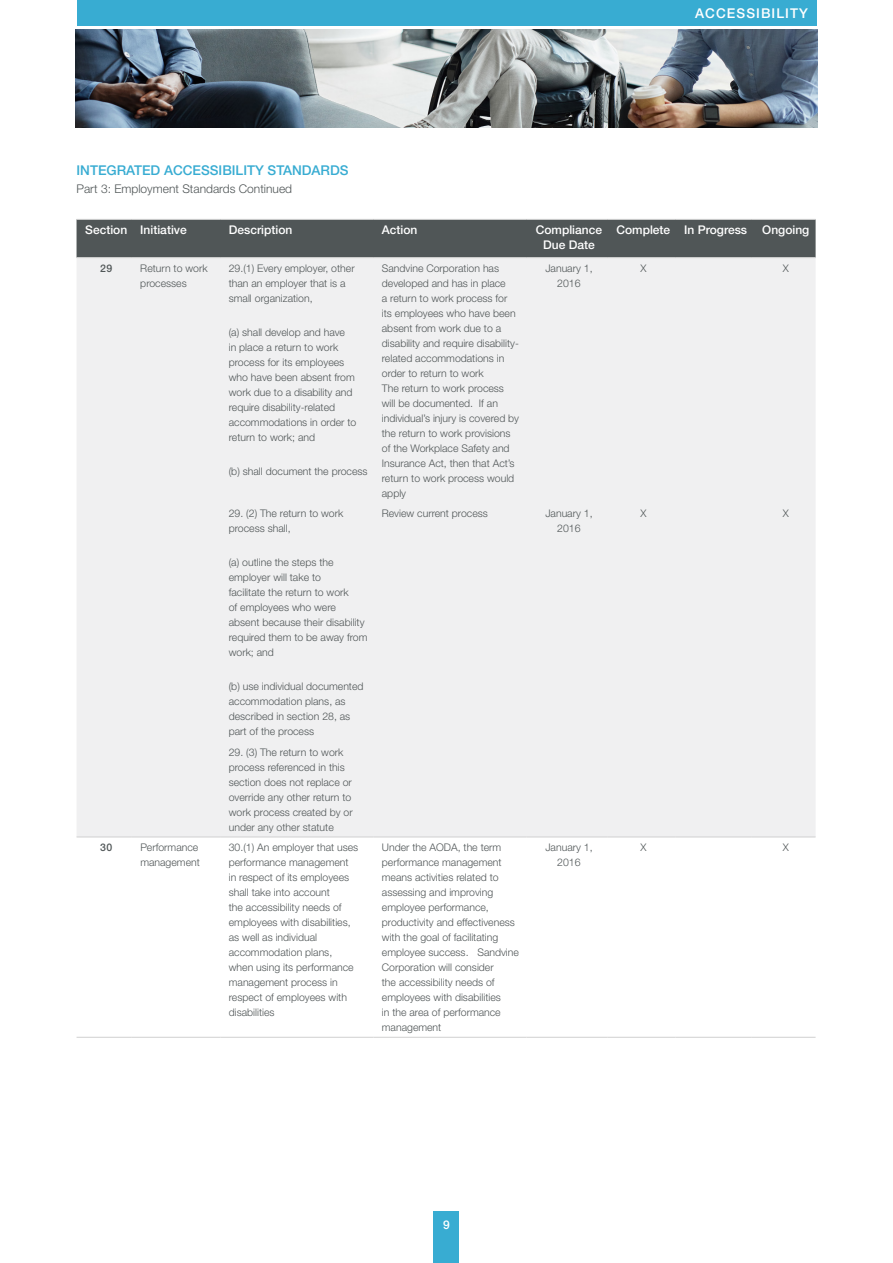
<style>
.page{position:relative;width:893px;height:1263px;background:#fff}
.page>*{position:absolute;margin:0;border:0;box-sizing:border-box;transform-origin:0 0}
.t1{font:500 13.5px "Helvetica Neue LT Pro";color:#38acd2}
.t2{font:500 13.5px "Helvetica Neue LT Pro";letter-spacing:.08em;color:#fff}
.t3{font:500 12px/15px "Helvetica Neue LT Pro";color:#fff;text-align:center}
.t4{font:300 12px "Helvetica Neue LT Pro";color:#505657}
.t5{font:300 10.5px/15px "Helvetica Neue LT Pro";color:#505657}
.t6{font:500 10.5px "Helvetica Neue LT Pro";color:#505657}
</style>
<div class="page">
<div style="left:77px;top:0;width:739px;height:26px;background:#38acd2"></div>
<div style="left:434px;top:1212px;width:25px;height:51px;background:#38acd2"></div>
<img style="left:76px;top:30px;width:741px;height:98px">
<div style="left:77px;top:220px;width:739px;height:37px;background:#505657"></div>
<div style="left:77px;top:258px;width:739px;height:579px;background:#f0f0f1"></div>
<svg style="left:77px;top:1036px;width:738px;height:1px"></svg>
<hr style="left:77px;top:219px;width:55px;height:1px;background:#d0d0d0">
<hr style="left:132px;top:219px;width:88px;height:1px;background:#d0d0d0">
<hr style="left:220px;top:219px;width:153px;height:1px;background:#d0d0d0">
<hr style="left:373px;top:219px;width:153px;height:1px;background:#d0d0d0">
<hr style="left:526px;top:219px;width:81px;height:1px;background:#d0d0d0">
<hr style="left:607px;top:219px;width:68px;height:1px;background:#d0d0d0">
<hr style="left:675px;top:219px;width:77px;height:1px;background:#d0d0d0">
<hr style="left:752px;top:219px;width:64px;height:1px;background:#d0d0d0">
<hr style="left:77px;top:257px;width:55px;height:1px;background:#d0d0d0">
<hr style="left:132px;top:257px;width:88px;height:1px;background:#d0d0d0">
<hr style="left:220px;top:257px;width:153px;height:1px;background:#d0d0d0">
<hr style="left:373px;top:257px;width:153px;height:1px;background:#d0d0d0">
<hr style="left:526px;top:257px;width:81px;height:1px;background:#d0d0d0">
<hr style="left:607px;top:257px;width:68px;height:1px;background:#d0d0d0">
<hr style="left:675px;top:257px;width:77px;height:1px;background:#d0d0d0">
<hr style="left:752px;top:257px;width:64px;height:1px;background:#d0d0d0">
<hr style="left:77px;top:837px;width:55px;height:1px;background:#d0d0d0">
<hr style="left:132px;top:837px;width:88px;height:1px;background:#d0d0d0">
<hr style="left:220px;top:837px;width:153px;height:1px;background:#d0d0d0">
<hr style="left:373px;top:837px;width:153px;height:1px;background:#d0d0d0">
<hr style="left:526px;top:837px;width:81px;height:1px;background:#d0d0d0">
<hr style="left:607px;top:837px;width:68px;height:1px;background:#d0d0d0">
<hr style="left:675px;top:837px;width:77px;height:1px;background:#d0d0d0">
<hr style="left:752px;top:837px;width:64px;height:1px;background:#d0d0d0">
<hr style="left:77px;top:1037px;width:55px;height:1px;background:#d0d0d0">
<hr style="left:132px;top:1037px;width:88px;height:1px;background:#d0d0d0">
<hr style="left:220px;top:1037px;width:153px;height:1px;background:#d0d0d0">
<hr style="left:373px;top:1037px;width:153px;height:1px;background:#d0d0d0">
<hr style="left:526px;top:1037px;width:81px;height:1px;background:#d0d0d0">
<hr style="left:607px;top:1037px;width:68px;height:1px;background:#d0d0d0">
<hr style="left:675px;top:1037px;width:77px;height:1px;background:#d0d0d0">
<hr style="left:752px;top:1037px;width:64px;height:1px;background:#d0d0d0">
<p class="t1" style="left:77px;top:163px;width:274px">INTEGRATED ACCESSIBILITY STANDARDS</p>
<p class="t4" style="left:77px;top:182px;width:217px">Part 3: Employment Standards Continued</p>
<p class="t2" style="left:695px;top:5px;width:104px">ACCESSIBILIT</p>
<p class="t2" style="left:713px;top:5px;width:96px">CASE STUDY</p>
<p class="t3" style="left:85px;top:222px;width:103px">Section Initiative</p>
<p class="t3" style="left:229px;top:222px;width:65px">Description</p>
<p class="t3" style="left:382px;top:222px;width:37px">Action</p>
<p class="t3" style="left:536px;top:222px;width:68px">Compliance<br>Due Date</p>
<p class="t3" style="left:616px;top:222px;width:132px">Complete In Progress</p>
<p class="t3" style="left:762px;top:222px;width:49px">Ongoing</p>
<p class="t6" style="left:100px;top:261px;width:14px">29</p>
<p class="t5" style="left:140px;top:260px;width:69px">Return to work processes</p>
<p class="t5" style="left:229px;top:260px;width:127px">29.(1) Every employer, other than an employer that is a small organization,</p>
<p class="t5" style="left:229px;top:324px;width:129px">(a) shall develop and have<br>in place a return to work process for its employees who have been absent from work due to a disability and require disability-related accommodations in order to return to work; and</p>
<p class="t5" style="left:229px;top:464px;width:140px">(b) shall document the process</p>
<p class="t5" style="left:382px;top:260px;width:139px">Sandvine Corporation has developed and has in place<br>a return to work process for its employees who have been absent from work due to a disability and require disability&shy;related accommodations in order to return to work<br>The return to work process will be documented. If an individual’s injury is covered by the return to work provisions of the Workplace Safety and<br>Insurance Act, then that Act’s return to work process would apply</p>
<p class="t5" style="left:545px;top:260px;width:49px;text-align:center">January 1,<br>2016</p>
<p class="t5" style="left:640px;top:260px;width:8px">X</p>
<p class="t5" style="left:783px;top:260px;width:8px">X</p>
<p class="t5" style="left:229px;top:505px;width:116px">29. (2) The return to work process shall,</p>
<p class="t5" style="left:229px;top:555px;width:140px">(a) outline the steps the employer will take to<br>facilitate the return to work<br>of employees who were absent because their disability required them to be away from work; and</p>
<p class="t5" style="left:229px;top:679px;width:136px">(b) use individual documented accommodation plans, as described in section 28, as part of the process</p>
<p class="t5" style="left:229px;top:744px;width:125px">29. (3) The return to work process referenced in this section does not replace or override any other return to work process created by or under any other statute</p>
<p class="t5" style="left:382px;top:505px;width:108px">Review current process</p>
<p class="t5" style="left:545px;top:505px;width:49px;text-align:center">January 1,<br>2016</p>
<p class="t5" style="left:640px;top:505px;width:8px">X</p>
<p class="t5" style="left:783px;top:505px;width:8px">X</p>
<p class="t6" style="left:100px;top:841px;width:14px">30</p>
<p class="t5" style="left:140px;top:839px;width:61px">Performance management</p>
<p class="t5" style="left:229px;top:839px;width:131px">30.(1) An employer that uses performance management in respect of its employees shall take into account<br>the accessibility needs of employees with disabilities, as well as individual accommodation plans, when using its performance management process in respect of employees with disabilities</p>
<p class="t5" style="left:382px;top:840px;width:139px">Under the AODA, the term performance management means activities related to assessing and improving employee performance, productivity and effectiveness with the goal of facilitating employee success. Sandvine<br>Corporation will consider<br>the accessibility needs of employees with disabilities<br>in the area of performance management</p>
<p class="t5" style="left:545px;top:840px;width:49px;text-align:center">January 1,<br>2016</p>
<p class="t5" style="left:640px;top:840px;width:8px">X</p>
<p class="t5" style="left:783px;top:840px;width:8px">X</p>
<p class="t3" style="left:443px;top:1217px;width:8px">9</p>
</div>
